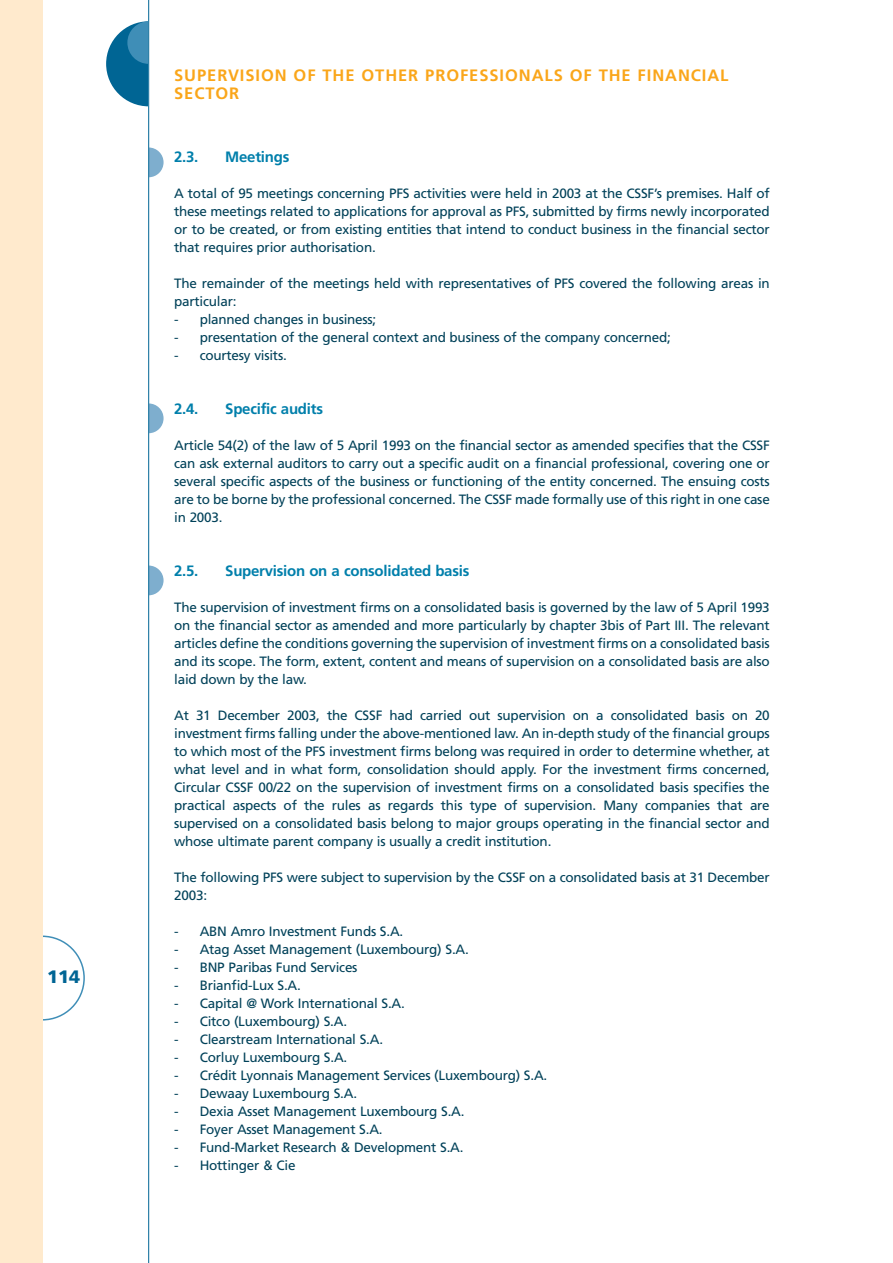
<style>
.page{position:relative;width:893px;height:1263px;background:#fff}
.page>*{position:absolute;margin:0;border:0;box-sizing:border-box;transform-origin:0 0}
.t1{font:900 18px "Frutiger";color:#006594}
.t2{font:700 16.5px/18px "Frutiger";letter-spacing:.055em;color:#faa61a}
.t3{font:700 15px "Frutiger";letter-spacing:-.015em;color:#007fab}
.t4{font:13.5px/18px "Frutiger";letter-spacing:-.015em;color:#004159;text-align:justify}
</style>
<div class="page">
<div style="left:134px;top:148px;width:29px;height:29px;background:#7eaece;border-radius:50%"></div>
<div style="left:117px;top:145px;width:32px;height:34px;background:#fff"></div>
<div style="left:134px;top:403px;width:29px;height:30px;background:#7eaece;border-radius:50%"></div>
<div style="left:117px;top:401px;width:32px;height:34px;background:#fff"></div>
<div style="left:134px;top:566px;width:29px;height:29px;background:#7eaece;border-radius:50%"></div>
<div style="left:117px;top:563px;width:32px;height:34px;background:#fff"></div>
<svg style="left:42px;top:936px;width:43px;height:85px"></svg>
<div style="left:0;top:0;width:42px;height:1263px;background:#ffeacd"></div>
<div style="left:106px;top:21px;width:85px;height:85px;background:#006594;border-radius:50%"></div>
<div style="left:127px;top:21px;width:43px;height:43px;background:#3f8eb7;border-radius:50%"></div>
<div style="left:149px;top:0;width:51px;height:111px;background:#fff"></div>
<hr style="left:148px;top:0;width:1px;height:1263px;background:#006594">
<h1 class="t1" style="left:47px;top:969px;width:35px">114</h1>
<p class="t2" style="left:174px;top:67px;width:555px">SUPERVISION OF THE OTHER PROFESSIONALS OF THE FINANCIAL<br>SECTOR</p>
<p class="t3" style="left:174px;top:151px;width:26px">2.3.</p>
<p class="t3" style="left:225px;top:151px;width:66px">Meetings</p>
<p class="t4" style="left:174px;top:185px;width:597px">A total of 95 meetings concerning PFS activities were held in 2003 at the CSSF’s premises. Half of these meetings related to applications for approval as PFS, submitted by firms newly incorporated or to be created, or from existing entities that intend to conduct business in the financial sector that requires prior authorisation.</p>
<p class="t4" style="left:174px;top:275px;width:597px">The remainder of the meetings held with representatives of PFS covered the following areas in particular:</p>
<p class="t4" style="left:174px;top:311px;width:204px">- planned changes in business;</p>
<p class="t4" style="left:174px;top:329px;width:498px">- presentation of the general context and business of the company concerned;</p>
<p class="t4" style="left:174px;top:347px;width:114px">- courtesy visits.</p>
<p class="t3" style="left:174px;top:403px;width:26px">2.4.</p>
<p class="t3" style="left:225px;top:403px;width:99px">Specific audits</p>
<p class="t4" style="left:174px;top:437px;width:597px">Article 54(2) of the law of 5 April 1993 on the financial sector as amended specifies that the CSSF can ask external auditors to carry out a specific audit on a financial professional, covering one or several specific aspects of the business or functioning of the entity concerned. The ensuing costs are to be borne by the professional concerned. The CSSF made formally use of this right in one case in 2003.</p>
<p class="t3" style="left:174px;top:565px;width:26px">2.5.</p>
<p class="t3" style="left:225px;top:565px;width:245px">Supervision on a consolidated basis</p>
<p class="t4" style="left:174px;top:599px;width:597px">The supervision of investment firms on a consolidated basis is governed by the law of 5 April 1993 on the financial sector as amended and more particularly by chapter 3bis of Part III. The relevant articles define the conditions governing the supervision of investment firms on a consolidated basis and its scope. The form, extent, content and means of supervision on a consolidated basis are also laid down by the law.</p>
<p class="t4" style="left:174px;top:707px;width:597px">At 31 December 2003, the CSSF had carried out supervision on a consolidated basis on 20 investment firms falling under the above-mentioned law. An in-depth study of the financial groups to which most of the PFS investment firms belong was required in order to determine whether, at what level and in what form, consolidation should apply. For the investment firms concerned, Circular CSSF 00/22 on the supervision of investment firms on a consolidated basis specifies the practical aspects of the rules as regards this type of supervision. Many companies that are supervised on a consolidated basis belong to major groups operating in the financial sector and whose ultimate parent company is usually a credit institution.</p>
<p class="t4" style="left:174px;top:869px;width:597px">The following PFS were subject to supervision by the CSSF on a consolidated basis at 31 December<br>2003:</p>
<p class="t4" style="left:174px;top:923px;width:230px">- ABN Amro Investment Funds S.A.</p>
<p class="t4" style="left:174px;top:941px;width:296px">- Atag Asset Management (Luxembourg) S.A.</p>
<p class="t4" style="left:174px;top:959px;width:185px">- BNP Paribas Fund Services</p>
<p class="t4" style="left:174px;top:977px;width:128px">- Brianfid-Lux S.A.</p>
<p class="t4" style="left:174px;top:995px;width:232px">- Capital @ Work International S.A.</p>
<p class="t4" style="left:174px;top:1013px;width:174px">- Citco (Luxembourg) S.A.</p>
<p class="t4" style="left:174px;top:1031px;width:210px">- Clearstream International S.A.</p>
<p class="t4" style="left:174px;top:1049px;width:175px">- Corluy Luxembourg S.A.</p>
<p class="t4" style="left:174px;top:1067px;width:374px">- Crédit Lyonnais Management Services (Luxembourg) S.A.</p>
<p class="t4" style="left:174px;top:1085px;width:184px">- Dewaay Luxembourg S.A.</p>
<p class="t4" style="left:174px;top:1103px;width:292px">- Dexia Asset Management Luxembourg S.A.</p>
<p class="t4" style="left:174px;top:1121px;width:210px">- Foyer Asset Management S.A.</p>
<p class="t4" style="left:174px;top:1139px;width:291px">- Fund-Market Research &amp; Development S.A.</p>
<p class="t4" style="left:174px;top:1157px;width:123px">- Hottinger &amp; Cie</p>
</div>
